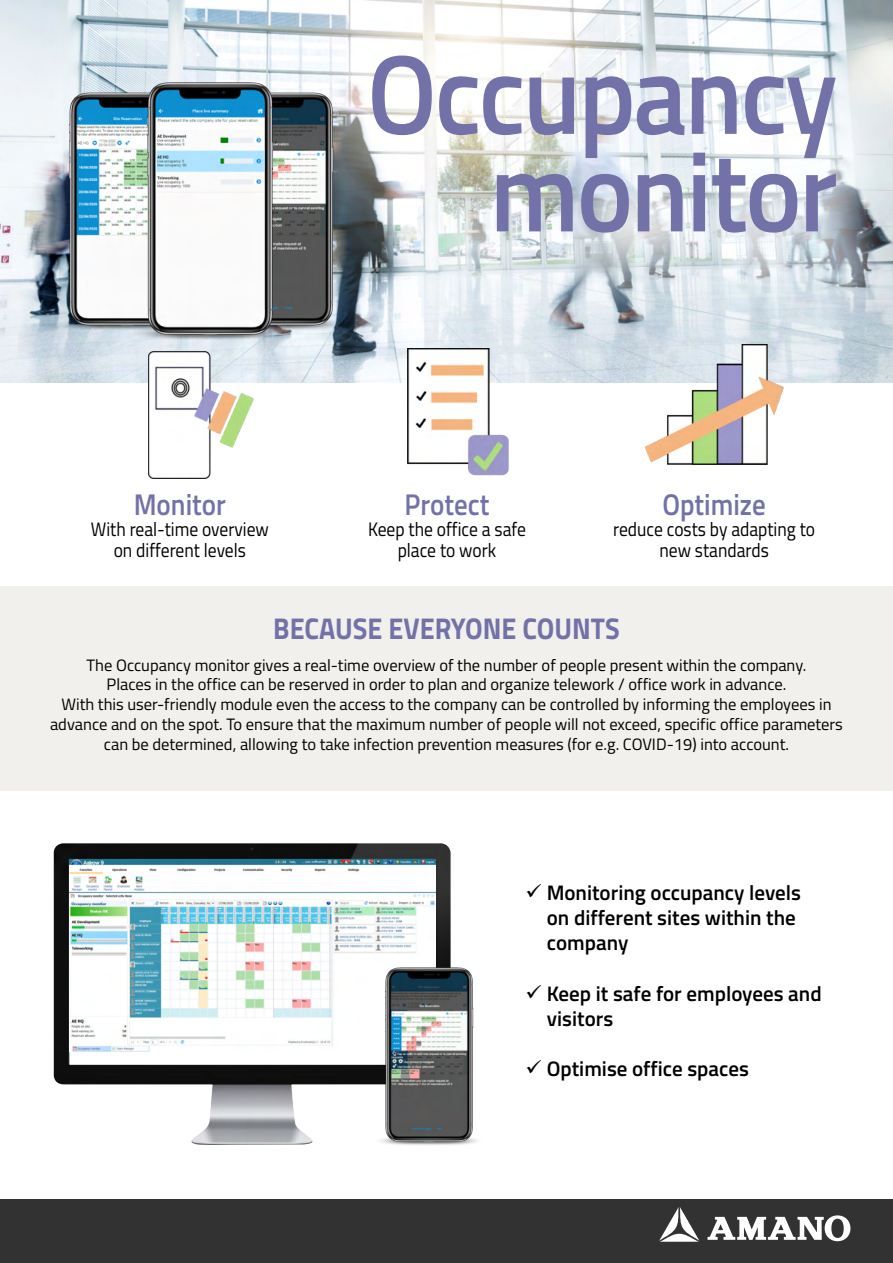
<style>
.page{position:relative;width:893px;height:1263px;background:#fff}
.page>*{position:absolute;margin:0;border:0;box-sizing:border-box;transform-origin:0 0}
.t1{font:600 112.5px "Cairo";letter-spacing:-.025em;color:#7372a8;scale:.95 1}
.t2{font:600 30px "Cairo";color:#7372a8;scale:.9 1}
.t3{font:700 30px "Cairo";color:#7372a8;scale:.9 1}
.t4{font:600 21px/25.2px "Cairo";color:#000}
.t5{font:19.5px "Cairo";color:#000;scale:.9 1}
.t6{font:16.5px/19.8px "Cairo";color:#000;text-align:center}
</style>
<div class="page">
<img style="left:0;top:0;width:893px;height:383px">
<div style="left:0;top:1199px;width:893px;height:64px;background:#323232"></div>
<svg style="left:707px;top:1215px;width:143px;height:26px"></svg>
<svg style="left:659px;top:1207px;width:40px;height:35px"></svg>
<div style="left:0;top:587px;width:893px;height:204px;background:#f1f0ed"></div>
<img style="left:54px;top:843px;width:397px;height:302px">
<img style="left:70px;top:859px;width:365px;height:193px">
<img style="left:374px;top:961px;width:103px;height:184px">
<img style="left:408px;top:348px;width:101px;height:128px">
<img style="left:148px;top:351px;width:105px;height:127px">
<img style="left:645px;top:345px;width:138px;height:120px">
<img style="left:54px;top:84px;width:294px;height:247px">
<img style="left:130px;top:73px;width:160px;height:267px">
<p class="t1" style="left:367px;top:10px;width:497px">Occupancy</p>
<p class="t1" style="left:490px;top:108px;width:368px">monitor</p>
<p class="t2" style="left:134px;top:482px;width:104px">Monitor</p>
<p class="t5" style="left:91px;top:515px;width:199px">With real-time overview</p>
<p class="t5" style="left:114px;top:536px;width:149px">on different levels</p>
<p class="t2" style="left:405px;top:482px;width:96px">Protect</p>
<p class="t5" style="left:368px;top:515px;width:177px">Keep the office a safe</p>
<p class="t5" style="left:398px;top:536px;width:111px">place to work</p>
<p class="t2" style="left:662px;top:482px;width:116px">Optimize</p>
<p class="t5" style="left:613px;top:515px;width:226px">reduce costs by adapting to</p>
<p class="t5" style="left:659px;top:536px;width:123px">new standards</p>
<p class="t3" style="left:273px;top:604px;width:386px">BECAUSE EVERYONE COUNTS</p>
<p class="t6" style="left:87px;top:655px;width:721px">The Occupancy monitor gives a real-time overview of the number of people present within the company.</p>
<p class="t6" style="left:107px;top:675px;width:681px">Places in the office can be reserved in order to plan and organize telework / office work in advance.</p>
<p class="t6" style="left:50px;top:694px;width:794px">With this user-friendly module even the access to the company can be controlled by informing the employees in advance and on the spot. To ensure that the maximum number of people will not exceed, specific office parameters can be determined, allowing to take infection prevention measures (for e.g. COVID-19) into account.</p>
<p class="t4" style="left:547px;top:880px;width:256px;text-indent:-21px">✓ Monitoring occupancy levels on different sites within the company</p>
<p class="t4" style="left:547px;top:981px;width:276px;text-indent:-21px">✓ Keep it safe for employees and visitors</p>
<p class="t4" style="left:526px;top:1056px;width:225px">✓ Optimise office spaces</p>
</div>
